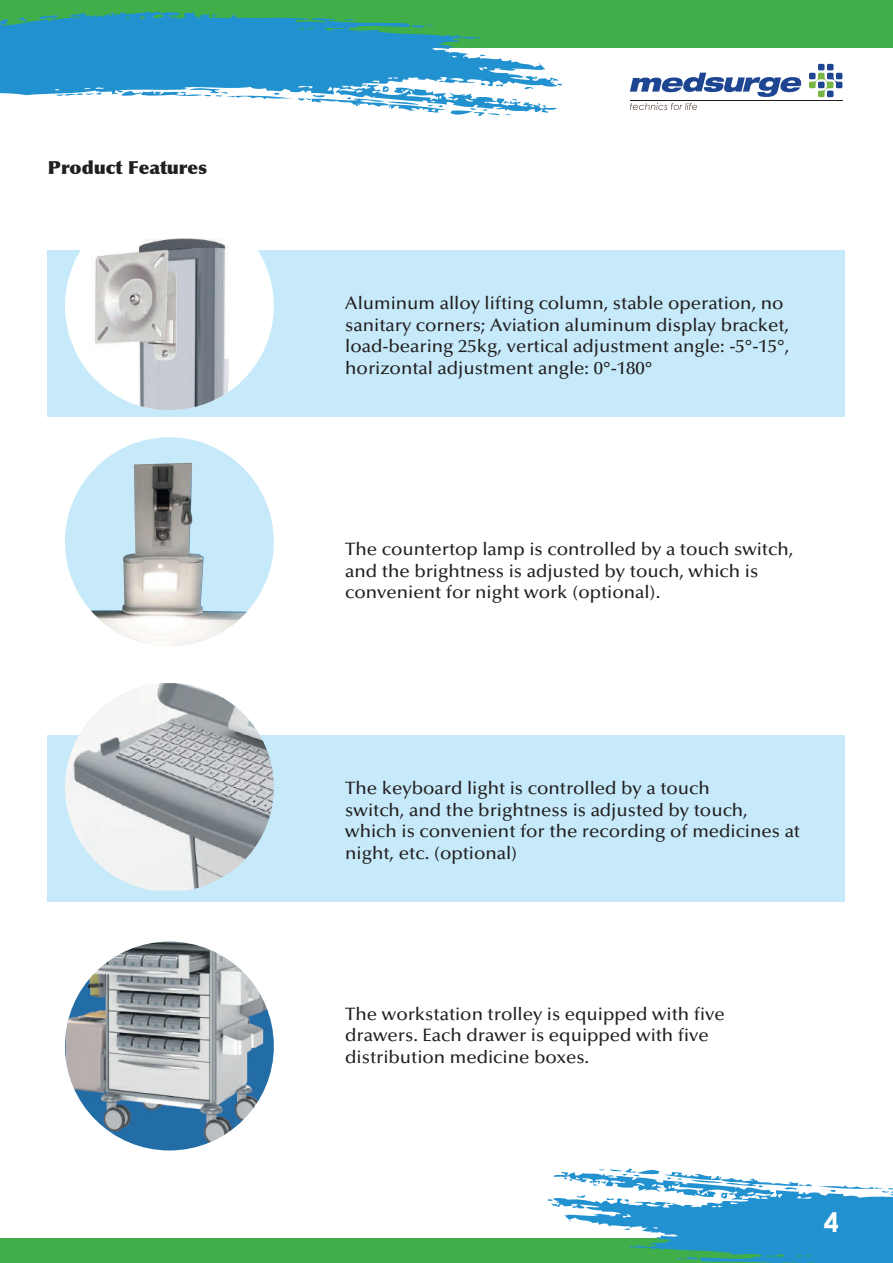
<style>
.page{position:relative;width:893px;height:1263px;background:#fff}
.page>*{position:absolute;margin:0;border:0;box-sizing:border-box;transform-origin:0 0}
.t1{font:700 27px "Century Gothic";color:#fff}
.t2{font:500 18px/21.6px "Optima LT Std";color:#231f20;scale:1.04 1}
.t3{font:900 18px "Optima LT Std";color:#231f20;scale:1.04 1}
</style>
<div class="page">
<div style="left:48px;top:250px;width:797px;height:166px;background:#c6eafa"></div>
<div style="left:48px;top:735px;width:797px;height:166px;background:#c6eafa"></div>
<div style="left:0;top:0;width:892px;height:48px;background:#40ae49"></div>
<div style="left:0;top:1239px;width:892px;height:24px;background:#40ae49"></div>
<svg style="left:809px;top:64px;width:33px;height:33px"></svg>
<svg style="left:630px;top:103px;width:67px;height:7px"></svg>
<svg style="left:630px;top:73px;width:171px;height:24px"></svg>
<svg style="left:0;top:11px;width:559px;height:102px;fill:#2291d0"></svg>
<svg style="left:211px;top:14px;width:7px;height:3px"></svg>
<svg style="left:410px;top:24px;width:23px;height:6px"></svg>
<svg style="left:480px;top:54px;width:6px;height:2px"></svg>
<svg style="left:121px;top:83px;width:395px;height:33px"></svg>
<svg style="left:548px;top:1168px;width:344px;height:95px"></svg>
<div style="left:65px;top:201px;width:209px;height:209px;background:#fff;border-radius:50%"></div>
<img style="left:74px;top:238px;width:167px;height:172px">
<div style="left:65px;top:437px;width:209px;height:209px;background:#c6eafa;border-radius:50%"></div>
<img style="left:91px;top:463px;width:156px;height:183px">
<img style="left:65px;top:683px;width:209px;height:208px">
<img style="left:65px;top:941px;width:209px;height:209px;border-radius:104px">
<p class="t3" style="left:48px;top:157px;width:155px">Product Features</p>
<p class="t2" style="left:345px;top:293px;width:429px">Aluminum alloy lifting column, stable operation, no sanitary corners; Aviation aluminum display bracket, load-bearing 25kg, vertical adjustment angle: -5°-15°, horizontal adjustment angle: 0°-180°</p>
<p class="t2" style="left:345px;top:538px;width:432px">The countertop lamp is controlled by a touch switch, and the brightness is adjusted by touch, which is convenient for night work (optional).</p>
<p class="t2" style="left:345px;top:777px;width:439px">The keyboard light is controlled by a touch<br>switch, and the brightness is adjusted by touch, which is convenient for the recording of medicines at night, etc. (optional)</p>
<p class="t2" style="left:345px;top:1003px;width:366px">The workstation trolley is equipped with five drawers. Each drawer is equipped with five distribution medicine boxes.</p>
<h1 class="t1" style="left:824px;top:1202px;width:17px">4</h1>
</div>
